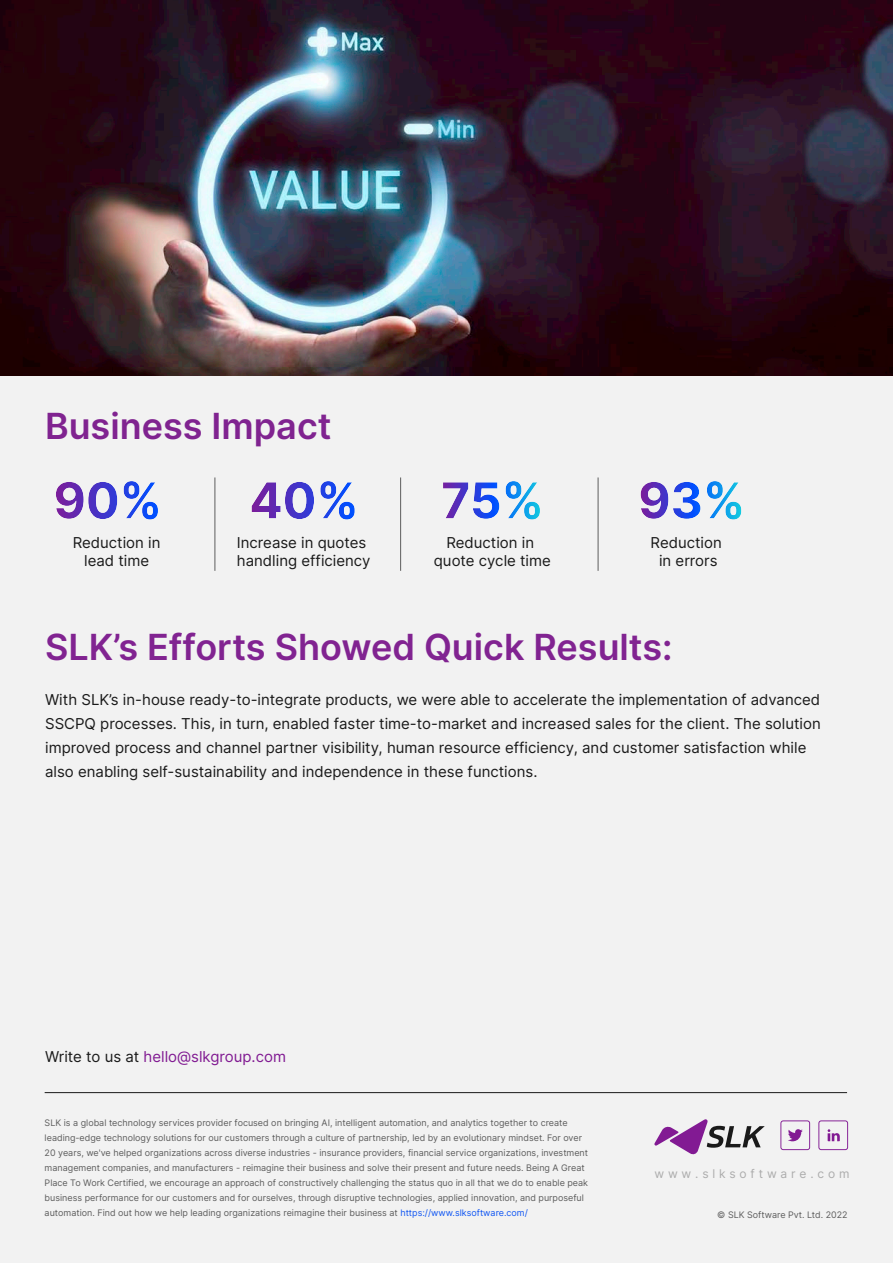
<style>
.page{position:relative;width:893px;height:1263px;background:#f2f2f2}
.page>*{position:absolute;margin:0;border:0;box-sizing:border-box;transform-origin:0 0}
.t1{font:600 36px "Inter";color:#812391}
.t2{font:600 36px "Inter";color:#802390}
.t3{font:15px/18px "Inter";color:#1a1a1a;text-align:center}
.t4{font:15px "Inter";color:#811a92}
.t5{font:12px "Inter";letter-spacing:.32em;color:#acacac}
.t6{font:9px/15px "Inter";color:#5d5d5d}
.s1{color:#1a1a1a}
.s2{color:#1056f3}
</style>
<div class="page">
<img style="left:0;top:0;width:893px;height:375px">
<svg style="left:654px;top:1119px;width:111px;height:36px"></svg>
<svg style="left:818px;top:1120px;width:30px;height:30px"></svg>
<svg style="left:780px;top:1120px;width:30px;height:30px"></svg>
<hr style="left:45px;top:1092px;width:802px;height:1px;background:#1a1a1a">
<svg style="left:56px;top:481px;width:102px;height:39px"></svg>
<hr style="left:215px;top:477px;width:1px;height:94px;background:#5d5d5d">
<hr style="left:400px;top:477px;width:1px;height:94px;background:#5d5d5d">
<svg style="left:252px;top:481px;width:103px;height:39px"></svg>
<svg style="left:443px;top:481px;width:97px;height:39px"></svg>
<svg style="left:641px;top:481px;width:98px;height:38px"></svg>
<hr style="left:598px;top:477px;width:1px;height:94px;background:#5d5d5d">
<h1 class="t2" style="left:45px;top:404px;width:288px">Business Impact</h1>
<h2 class="t3" style="left:73px;top:533px;width:89px">Reduction in lead time</h2>
<h2 class="t3" style="left:237px;top:533px;width:135px;text-align:left">Increase in quotes handling efficiency</h2>
<h2 class="t3" style="left:434px;top:533px;width:118px">Reduction in quote cycle time</h2>
<h2 class="t3" style="left:651px;top:533px;width:73px">Reduction in errors</h2>
<h1 class="t1" style="left:45px;top:625px;width:629px">SLK’s Efforts Showed Quick Results:</h1>
<p class="t3" style="left:45px;top:687px;width:777px;line-height:24px;text-align:left">With SLK’s in-house ready-to-integrate products, we were able to accelerate the implementation of advanced SSCPQ processes. This, in turn, enabled faster time-to-market and increased sales for the client. The solution improved process and channel partner visibility, human resource efficiency, and customer satisfaction while also enabling self-sustainability and independence in these functions.</p>
<h2 class="t4" style="left:45px;top:1047px;width:242px"><span class="s1">Write to us at</span> hello@slkgroup.com</h2>
<p class="t6" style="left:45px;top:1115px;width:545px">SLK is a global technology services provider focused on bringing AI, intelligent automation, and analytics together to create leading-edge technology solutions for our customers through a culture of partnership, led by an evolutionary mindset. For over 20 years, we've helped organizations across diverse industries - insurance providers, financial service organizations, investment management companies, and manufacturers - reimagine their business and solve their present and future needs. Being A Great Place To Work Certified, we encourage an approach of constructively challenging the status quo in all that we do to enable peak business performance for our customers and for ourselves, through disruptive technologies, applied innovation, and purposeful automation. Find out how we help leading organizations reimagine their business at <span class="s2">https://www.slksoftware.com/</span></p>
<h3 class="t5" style="left:654px;top:1166px;width:197px">www.slksoftware.com</h3>
<p class="t6" style="left:717px;top:1207px;width:132px">© SLK Software Pvt. Ltd. 2022</p>
</div>
